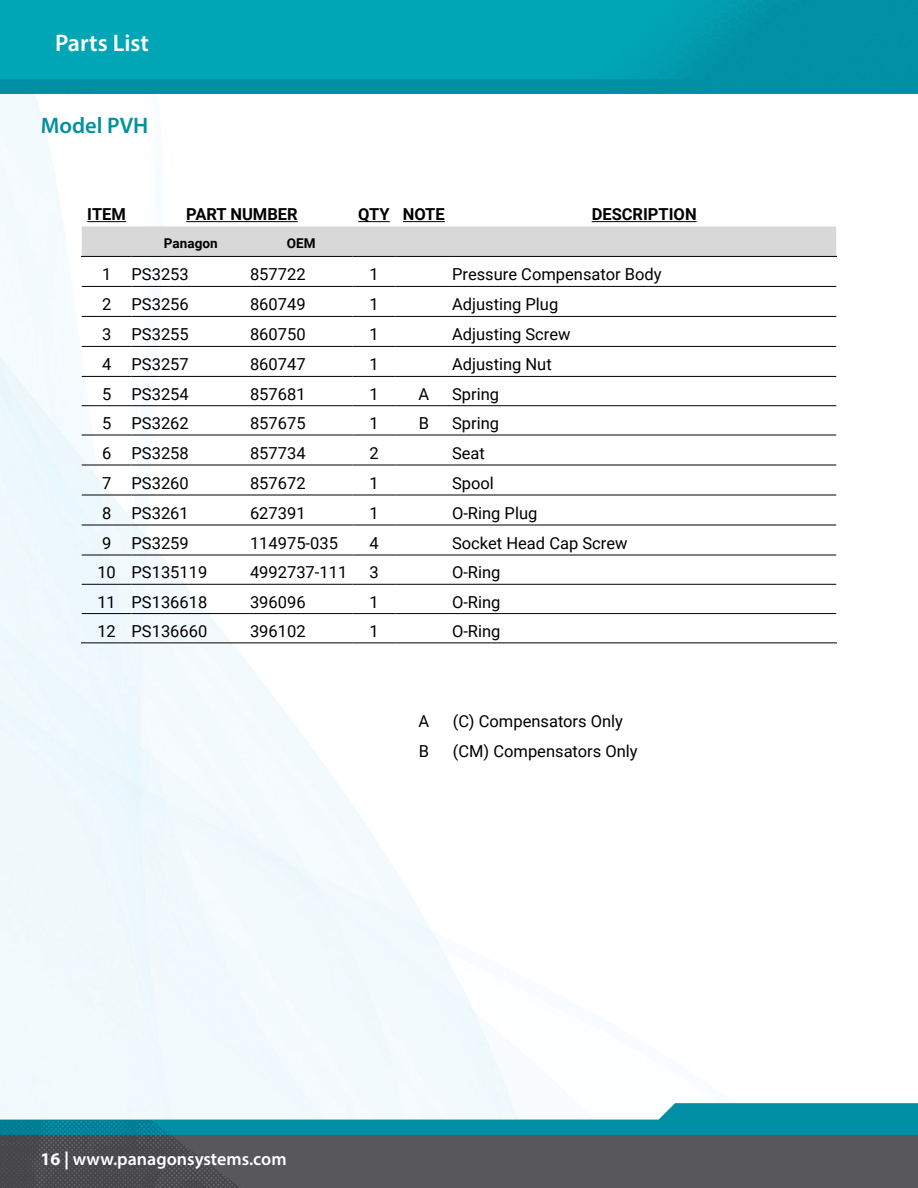
<style>
.page{position:relative;width:918px;height:1188px;background:#fff}
.page>*{position:absolute;margin:0;border:0;box-sizing:border-box;transform-origin:0 0}
.t1{font:600 24px "Myriad Pro";color:#fff}
.t2{font:600 22.5px "Myriad Pro";color:#00919e}
.t3{font:600 18px "Myriad Pro";color:#fff}
.t4{font:16.5px "Roboto";color:#000}
.t5{font:700 16.5px "Roboto";color:#000}
.t6{font:700 13.5px "Roboto";color:#000}
.s1{font-weight:700}
</style>
<div class="page">
<img style="left:0;top:93px;width:918px;height:1010px">
<svg style="left:0;top:1103px;width:918px;height:32px;fill:#008fa4"></svg>
<div style="left:0;top:1135px;width:918px;height:53px;background:#58585a"></div>
<img style="left:0;top:0;width:918px;height:93px">
<img style="left:0;top:1120px;width:259px;height:68px">
<div style="left:82px;top:226px;width:754px;height:30px;background:#d8d8d8"></div>
<hr style="left:81px;top:256px;width:51px;height:1px;background:#000">
<hr style="left:132px;top:256px;width:118px;height:1px;background:#000">
<hr style="left:250px;top:256px;width:102px;height:1px;background:#000">
<hr style="left:352px;top:256px;width:44px;height:1px;background:#000">
<hr style="left:396px;top:256px;width:56px;height:1px;background:#000">
<hr style="left:452px;top:256px;width:385px;height:1px;background:#000">
<hr style="left:82px;top:286px;width:50px;height:1px;background:#000">
<hr style="left:132px;top:286px;width:118px;height:1px;background:#000">
<hr style="left:250px;top:286px;width:102px;height:1px;background:#000">
<hr style="left:352px;top:286px;width:44px;height:1px;background:#000">
<hr style="left:396px;top:286px;width:56px;height:1px;background:#000">
<hr style="left:452px;top:286px;width:384px;height:1px;background:#000">
<hr style="left:82px;top:316px;width:50px;height:1px;background:#000">
<hr style="left:132px;top:316px;width:118px;height:1px;background:#000">
<hr style="left:250px;top:316px;width:102px;height:1px;background:#000">
<hr style="left:352px;top:316px;width:44px;height:1px;background:#000">
<hr style="left:396px;top:316px;width:56px;height:1px;background:#000">
<hr style="left:452px;top:316px;width:384px;height:1px;background:#000">
<hr style="left:82px;top:346px;width:50px;height:1px;background:#000">
<hr style="left:132px;top:346px;width:118px;height:1px;background:#000">
<hr style="left:250px;top:346px;width:102px;height:1px;background:#000">
<hr style="left:352px;top:346px;width:44px;height:1px;background:#000">
<hr style="left:396px;top:346px;width:56px;height:1px;background:#000">
<hr style="left:452px;top:346px;width:384px;height:1px;background:#000">
<hr style="left:82px;top:376px;width:50px;height:1px;background:#000">
<hr style="left:132px;top:376px;width:118px;height:1px;background:#000">
<hr style="left:250px;top:376px;width:102px;height:1px;background:#000">
<hr style="left:352px;top:376px;width:44px;height:1px;background:#000">
<hr style="left:396px;top:376px;width:56px;height:1px;background:#000">
<hr style="left:452px;top:376px;width:384px;height:1px;background:#000">
<hr style="left:82px;top:405px;width:50px;height:1px;background:#000">
<hr style="left:132px;top:405px;width:118px;height:1px;background:#000">
<hr style="left:250px;top:405px;width:102px;height:1px;background:#000">
<hr style="left:352px;top:405px;width:44px;height:1px;background:#000">
<hr style="left:396px;top:405px;width:56px;height:1px;background:#000">
<hr style="left:452px;top:405px;width:384px;height:1px;background:#000">
<hr style="left:82px;top:435px;width:50px;height:1px;background:#000">
<hr style="left:132px;top:435px;width:118px;height:1px;background:#000">
<hr style="left:250px;top:435px;width:102px;height:1px;background:#000">
<hr style="left:352px;top:435px;width:44px;height:1px;background:#000">
<hr style="left:396px;top:435px;width:56px;height:1px;background:#000">
<hr style="left:452px;top:435px;width:384px;height:1px;background:#000">
<hr style="left:82px;top:465px;width:50px;height:1px;background:#000">
<hr style="left:132px;top:465px;width:118px;height:1px;background:#000">
<hr style="left:250px;top:465px;width:102px;height:1px;background:#000">
<hr style="left:352px;top:465px;width:44px;height:1px;background:#000">
<hr style="left:396px;top:465px;width:56px;height:1px;background:#000">
<hr style="left:452px;top:465px;width:384px;height:1px;background:#000">
<hr style="left:82px;top:495px;width:50px;height:1px;background:#000">
<hr style="left:132px;top:495px;width:118px;height:1px;background:#000">
<hr style="left:250px;top:495px;width:102px;height:1px;background:#000">
<hr style="left:352px;top:495px;width:44px;height:1px;background:#000">
<hr style="left:396px;top:495px;width:56px;height:1px;background:#000">
<hr style="left:452px;top:495px;width:384px;height:1px;background:#000">
<hr style="left:82px;top:525px;width:50px;height:1px;background:#000">
<hr style="left:132px;top:525px;width:118px;height:1px;background:#000">
<hr style="left:250px;top:525px;width:102px;height:1px;background:#000">
<hr style="left:352px;top:525px;width:44px;height:1px;background:#000">
<hr style="left:396px;top:525px;width:56px;height:1px;background:#000">
<hr style="left:452px;top:525px;width:384px;height:1px;background:#000">
<hr style="left:82px;top:555px;width:50px;height:1px;background:#000">
<hr style="left:132px;top:555px;width:118px;height:1px;background:#000">
<hr style="left:250px;top:555px;width:102px;height:1px;background:#000">
<hr style="left:352px;top:555px;width:44px;height:1px;background:#000">
<hr style="left:396px;top:555px;width:56px;height:1px;background:#000">
<hr style="left:452px;top:555px;width:384px;height:1px;background:#000">
<hr style="left:82px;top:584px;width:50px;height:1px;background:#000">
<hr style="left:132px;top:584px;width:118px;height:1px;background:#000">
<hr style="left:250px;top:584px;width:102px;height:1px;background:#000">
<hr style="left:352px;top:584px;width:44px;height:1px;background:#000">
<hr style="left:396px;top:584px;width:56px;height:1px;background:#000">
<hr style="left:452px;top:584px;width:384px;height:1px;background:#000">
<hr style="left:82px;top:613px;width:50px;height:1px;background:#000">
<hr style="left:132px;top:613px;width:118px;height:1px;background:#000">
<hr style="left:250px;top:613px;width:102px;height:1px;background:#000">
<hr style="left:352px;top:613px;width:44px;height:1px;background:#000">
<hr style="left:396px;top:613px;width:56px;height:1px;background:#000">
<hr style="left:452px;top:613px;width:384px;height:1px;background:#000">
<hr style="left:81px;top:642px;width:51px;height:1px;background:#000">
<hr style="left:132px;top:642px;width:118px;height:1px;background:#000">
<hr style="left:250px;top:642px;width:102px;height:1px;background:#000">
<hr style="left:352px;top:642px;width:44px;height:1px;background:#000">
<hr style="left:396px;top:642px;width:56px;height:1px;background:#000">
<hr style="left:452px;top:642px;width:385px;height:1px;background:#000">
<hr style="left:87px;top:221px;width:39px;height:1px;background:#000">
<hr style="left:186px;top:221px;width:112px;height:1px;background:#000">
<hr style="left:358px;top:221px;width:32px;height:1px;background:#000">
<hr style="left:403px;top:221px;width:42px;height:1px;background:#000">
<hr style="left:592px;top:221px;width:105px;height:1px;background:#000">
<h1 class="t1" style="left:55px;top:28px;width:96px">Parts List</h1>
<h2 class="t2" style="left:41px;top:111px;width:109px">Model PVH</h2>
<p class="t5" style="left:87px;top:203px;width:40px">ITEM</p>
<p class="t5" style="left:186px;top:203px;width:113px">PART NUMBER</p>
<p class="t5" style="left:358px;top:203px;width:88px">QTY NOTE</p>
<p class="t5" style="left:592px;top:203px;width:107px">DESCRIPTION</p>
<p class="t6" style="left:164px;top:234px;width:55px">Panagon</p>
<p class="t6" style="left:287px;top:234px;width:30px">OEM</p>
<p class="t4" style="left:102px;top:263px;width:88px">1 PS3253</p>
<p class="t4" style="left:250px;top:263px;width:57px">857722</p>
<p class="t4" style="left:369px;top:263px;width:11px">1</p>
<p class="t4" style="left:452px;top:263px;width:211px">Pressure Compensator Body</p>
<p class="t4" style="left:102px;top:293px;width:88px">2 PS3256</p>
<p class="t4" style="left:250px;top:293px;width:57px">860749</p>
<p class="t4" style="left:369px;top:293px;width:11px">1</p>
<p class="t4" style="left:452px;top:293px;width:108px">Adjusting Plug</p>
<p class="t4" style="left:102px;top:323px;width:88px">3 PS3255</p>
<p class="t4" style="left:250px;top:323px;width:57px">860750</p>
<p class="t4" style="left:369px;top:323px;width:11px">1</p>
<p class="t4" style="left:452px;top:323px;width:120px">Adjusting Screw</p>
<p class="t4" style="left:102px;top:353px;width:88px">4 PS3257</p>
<p class="t4" style="left:250px;top:353px;width:57px">860747</p>
<p class="t4" style="left:369px;top:353px;width:11px">1</p>
<p class="t4" style="left:452px;top:353px;width:101px">Adjusting Nut</p>
<p class="t4" style="left:102px;top:382px;width:88px">5 PS3254</p>
<p class="t4" style="left:250px;top:382px;width:57px">857681</p>
<p class="t4" style="left:369px;top:382px;width:11px">1</p>
<p class="t4" style="left:418px;top:382px;width:12px">A</p>
<p class="t4" style="left:452px;top:382px;width:48px">Spring</p>
<p class="t4" style="left:102px;top:412px;width:88px">5 PS3262</p>
<p class="t4" style="left:250px;top:412px;width:57px">857675</p>
<p class="t4" style="left:369px;top:412px;width:11px">1</p>
<p class="t4" style="left:419px;top:412px;width:12px">B</p>
<p class="t4" style="left:452px;top:412px;width:48px">Spring</p>
<p class="t4" style="left:102px;top:442px;width:88px">6 PS3258</p>
<p class="t4" style="left:250px;top:442px;width:57px">857734</p>
<p class="t4" style="left:369px;top:442px;width:11px">2</p>
<p class="t4" style="left:452px;top:442px;width:34px">Seat</p>
<p class="t4" style="left:102px;top:472px;width:88px">7 PS3260</p>
<p class="t4" style="left:250px;top:472px;width:57px">857672</p>
<p class="t4" style="left:369px;top:472px;width:11px">1</p>
<p class="t4" style="left:452px;top:472px;width:43px">Spool</p>
<p class="t4" style="left:102px;top:502px;width:88px">8 PS3261</p>
<p class="t4" style="left:250px;top:502px;width:57px">627391</p>
<p class="t4" style="left:369px;top:502px;width:11px">1</p>
<p class="t4" style="left:452px;top:502px;width:87px">O-Ring Plug</p>
<p class="t4" style="left:102px;top:532px;width:88px">9 PS3259</p>
<p class="t4" style="left:250px;top:532px;width:90px">114975-035</p>
<p class="t4" style="left:369px;top:532px;width:11px">4</p>
<p class="t4" style="left:452px;top:532px;width:177px">Socket Head Cap Screw</p>
<p class="t4" style="left:97px;top:561px;width:112px">10 PS135119</p>
<p class="t4" style="left:250px;top:561px;width:99px">4992737-111</p>
<p class="t4" style="left:369px;top:561px;width:11px">3</p>
<p class="t4" style="left:452px;top:561px;width:50px">O-Ring</p>
<p class="t4" style="left:97px;top:590px;width:112px">11 PS136618</p>
<p class="t4" style="left:250px;top:590px;width:57px">396096</p>
<p class="t4" style="left:369px;top:590px;width:11px">1</p>
<p class="t4" style="left:452px;top:590px;width:50px">O-Ring</p>
<p class="t4" style="left:97px;top:619px;width:112px">12 PS136660</p>
<p class="t4" style="left:250px;top:619px;width:57px">396102</p>
<p class="t4" style="left:369px;top:619px;width:11px">1</p>
<p class="t4" style="left:452px;top:619px;width:50px">O-Ring</p>
<p class="t4" style="left:418px;top:709px;width:12px">A</p>
<p class="t4" style="left:453px;top:709px;width:172px">(C) Compensators Only</p>
<p class="t4" style="left:419px;top:739px;width:12px">B</p>
<p class="t4" style="left:453px;top:739px;width:186px">(CM) Compensators Only</p>
<p class="t3" style="left:40px;top:1148px;width:248px"><span class="s1">16 |</span> www.panagonsystems.com</p>
</div>
